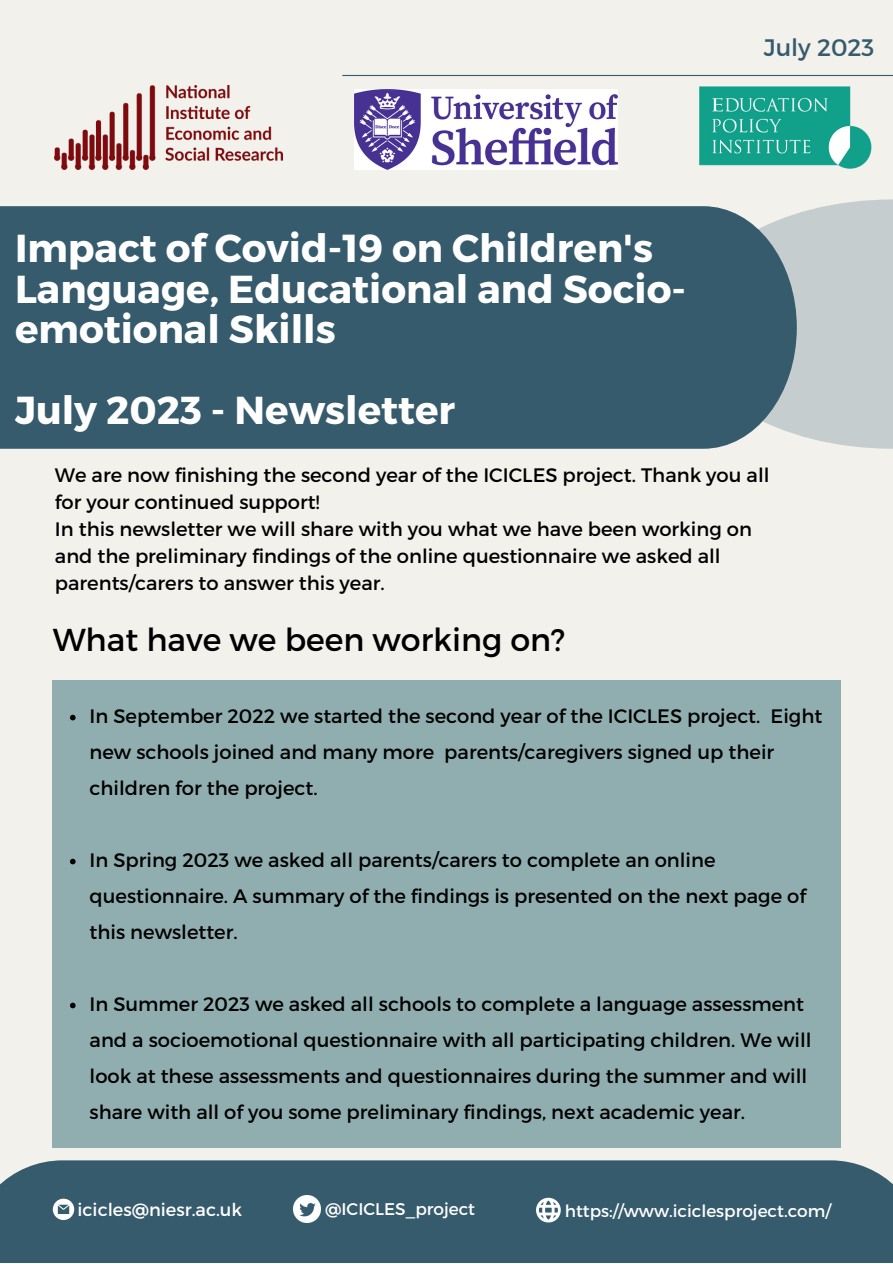
<style>
.page{position:relative;width:893px;height:1264px;background:#fff}
.page>*{position:absolute;margin:0;border:0;box-sizing:border-box;transform-origin:0 0}
.t1{font:700 39px/40.5px "Montserrat";color:#fff}
.t2{font:31.65px "Montserrat";color:#000}
.t3{font:23.85px "Montserrat";color:#365b6d}
.t4{font:19.5px/36px "Montserrat";color:#000}
.t5{font:17.85px "Montserrat";color:#fff}
.t6{font:16.8px "Montserrat";color:#fff}
</style>
<div class="page">
<div style="left:0;top:0;width:892px;height:1262px;background:#f2f1ec"></div>
<div style="left:0;top:1160px;width:892px;height:102px;background:#365b6d"></div>
<svg style="left:53px;top:1198px;width:21px;height:21px"></svg>
<div style="left:0;top:206px;width:684px;height:242px;background:#365b6d"></div>
<svg style="left:684px;top:199px;width:208px;height:250px;background:#869ba3"></svg>
<hr style="left:342px;top:75px;width:550px;height:1px;background:#365b6d">
<svg style="left:536px;top:1197px;width:24px;height:25px"></svg>
<img style="left:354px;top:89px;width:263px;height:80px">
<img style="left:55px;top:86px;width:227px;height:83px">
<img style="left:699px;top:87px;width:172px;height:82px">
<div style="left:52px;top:680px;width:788px;height:467px;background:#90aeb0"></div>
<svg style="left:70px;top:714px;width:6px;height:6px"></svg>
<svg style="left:70px;top:858px;width:6px;height:6px"></svg>
<svg style="left:70px;top:1002px;width:6px;height:6px"></svg>
<img style="left:293px;top:1195px;width:27px;height:27px">
<p class="t1" style="left:15px;top:226px;width:672px">Impact of Covid-19 on Children's<br>Language, Educational and Socio&shy;emotional Skills</p>
<p class="t1" style="left:15px;top:388px;width:441px">July 2023 - Newsletter</p>
<p class="t3" style="left:763px;top:32px;width:112px">July 2023</p>
<p class="t4" style="left:55px;top:461px;width:716px;line-height:27px">We are now finishing the second year of the ICICLES project. Thank you all for your continued support!</p>
<p class="t4" style="left:55px;top:515px;width:698px;line-height:27px">In this newsletter we will share with you what we have been working on and the preliminary findings of the online questionnaire we asked all parents/carers to answer this year.</p>
<p class="t2" style="left:53px;top:619px;width:514px">What have we been working on?</p>
<p class="t4" style="left:90px;top:696px;width:734px">In September 2022 we started the second year of the ICICLES project. Eight new schools joined and many more parents/caregivers signed up their children for the project.</p>
<p class="t4" style="left:90px;top:840px;width:717px">In Spring 2023 we asked all parents/carers to complete an online questionnaire. A summary of the findings is presented on the next page of this newsletter.</p>
<p class="t4" style="left:90px;top:984px;width:723px">In Summer 2023 we asked all schools to complete a language assessment and a socioemotional questionnaire with all participating children. We will look at these assessments and questionnaires during the summer and will share with all of you some preliminary findings, next academic year.</p>
<p class="t5" style="left:78px;top:1197px;width:166px">icicles@niesr.ac.uk</p>
<p class="t6" style="left:325px;top:1198px;width:151px">@ICICLES_project</p>
<p class="t6" style="left:564px;top:1200px;width:268px">https://www.iciclesproject.com/</p>
</div>
